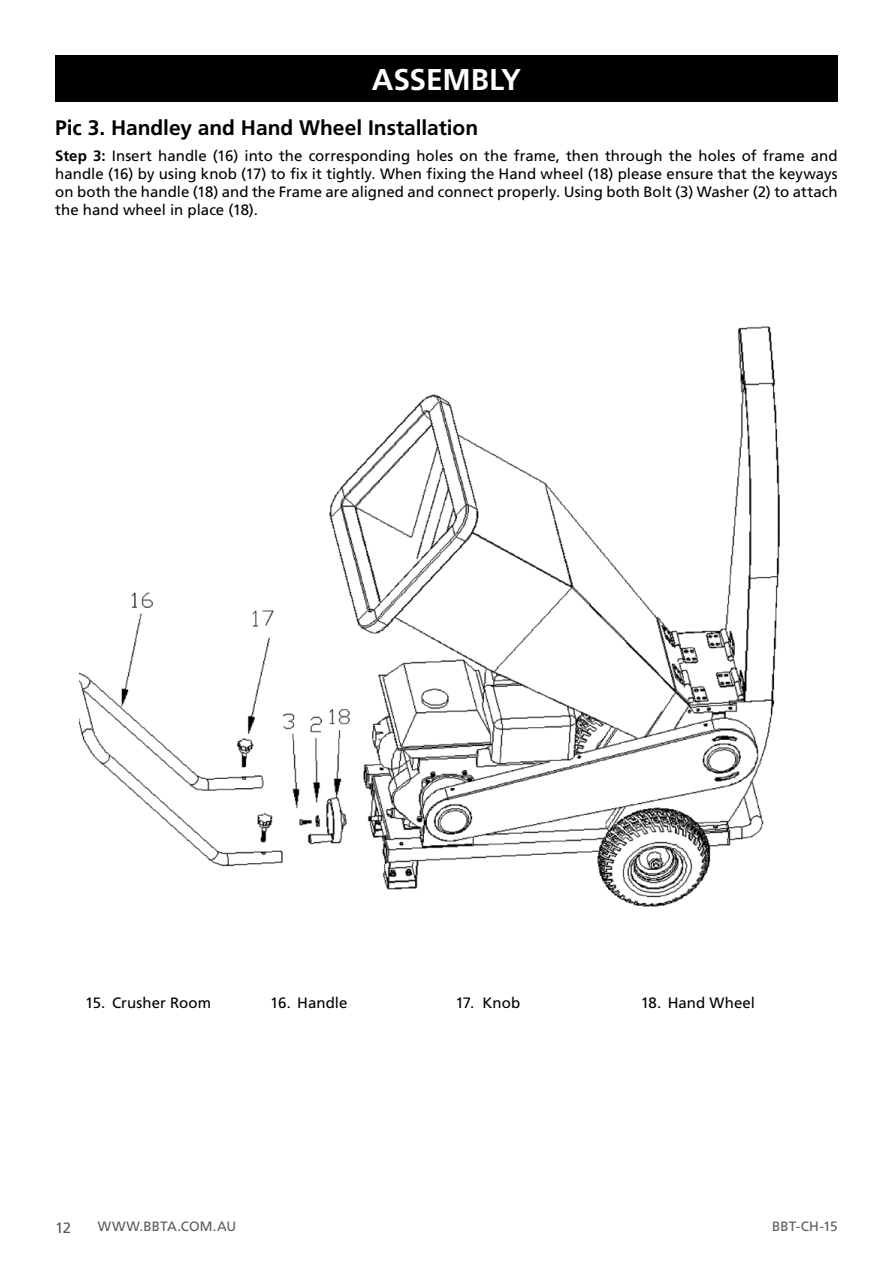
<style>
.page{position:relative;width:893px;height:1263px;background:#fff}
.page>*{position:absolute;margin:0;border:0;box-sizing:border-box;transform-origin:0 0}
.t1{font:700 30px "Frutiger LT Std";letter-spacing:-.005em;color:#fff}
.t2{font:700 21px "Frutiger LT Std";letter-spacing:-.005em;color:#000}
.t3{font:15px/18px "Frutiger LT Std";letter-spacing:.005em;color:#000;text-align:justify}
.t4{font:15px "Frutiger LT Std";color:#58595b}
.t5{font:13.5px "Frutiger LT Std";letter-spacing:.005em;color:#58595b}
.s1{font-weight:700}
</style>
<div class="page">
<div style="left:55px;top:55px;width:783px;height:47px;background:#000"></div>
<img style="left:79px;top:326px;width:701px;height:581px">
<h1 class="t1" style="left:372px;top:62px;width:151px">ASSEMBLY</h1>
<h2 class="t2" style="left:55px;top:115px;width:424px">Pic 3. Handley and Hand Wheel Installation</h2>
<p class="t3" style="left:55px;top:147px;width:784px"><span class="s1">Step 3:</span> Insert handle (16) into the corresponding holes on the frame, then through the holes of frame and handle (16) by using knob (17) to fix it tightly. When fixing the Hand wheel (18) please ensure that the keyways on both the handle (18) and the Frame are aligned and connect properly. Using both Bolt (3) Washer (2) to attach the hand wheel in place (18).</p>
<p class="t3" style="left:85px;top:994px;width:128px">15. Crusher Room</p>
<p class="t3" style="left:270px;top:994px;width:79px">16. Handle</p>
<p class="t3" style="left:455px;top:994px;width:66px">17. Knob</p>
<p class="t3" style="left:641px;top:994px;width:116px">18. Hand Wheel</p>
<p class="t4" style="left:55px;top:1218px;width:17px">12</p>
<p class="t5" style="left:98px;top:1219px;width:140px">WWW.BBTA.COM.AU</p>
<p class="t5" style="left:772px;top:1219px;width:67px">BBT-CH-15</p>
</div>
